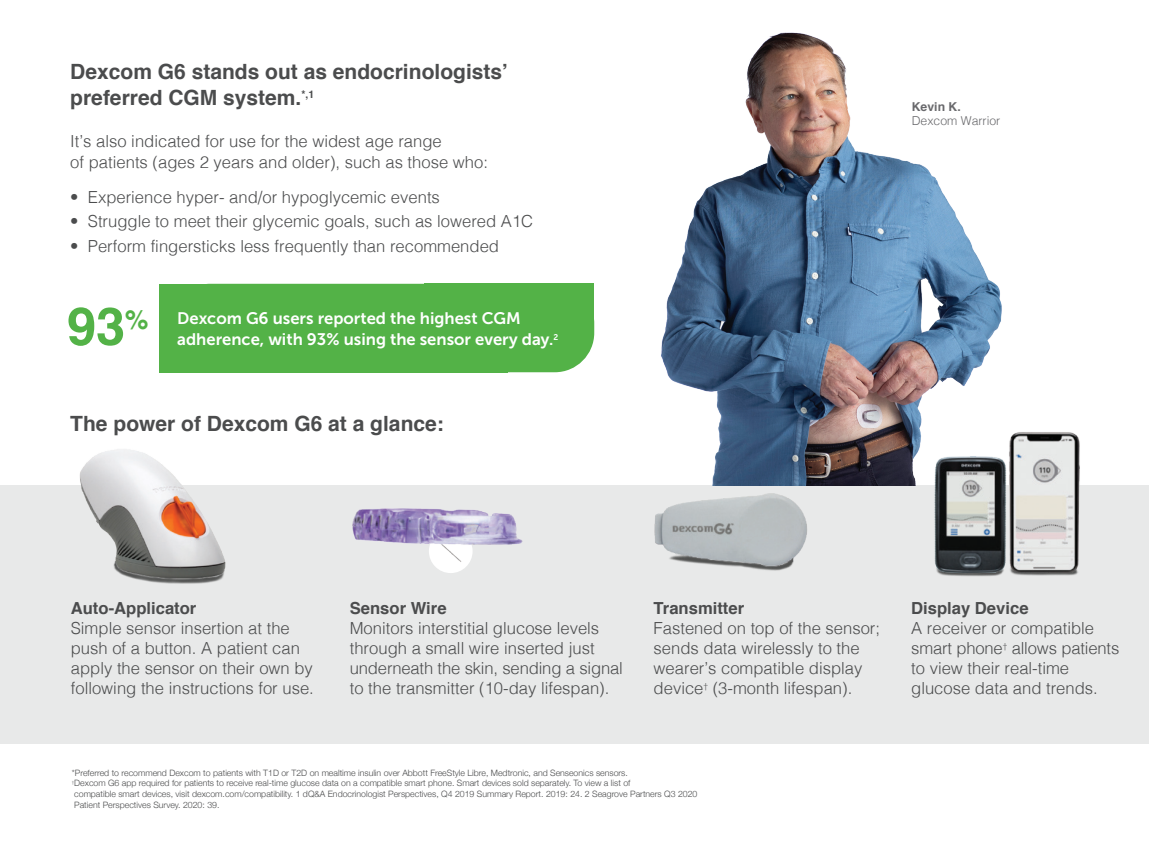
<style>
.page{position:relative;width:1149px;height:861px;background:#fff}
.page>*{position:absolute;margin:0;border:0;box-sizing:border-box;transform-origin:0 0}
.t1{font:700 52.32px "Helvetica";color:#53b247}
.t2{font:700 21px/25.2px "Helvetica";color:#4b4c4d}
.t3{font:300 16.62px/19.9px "Helvetica";color:#4b4c4d}
.t4{font:16.62px/21px "Museo Sans 700";color:#fff}
.t5{font:300 12.25px "Helvetica";color:#69696c}
.t6{font:700 12.25px "Helvetica";color:#69696c}
.t7{font:300 8.75px/10.5px "Helvetica Neue";color:#4b4c4d}
.s1{font-weight:700}
</style>
<div class="page">
<div style="left:0;top:485px;width:1149px;height:258px;background:#e8e9e9"></div>
<img style="left:661px;top:32px;width:341px;height:453px">
<img style="left:79px;top:449px;width:147px;height:135px">
<img style="left:654px;top:493px;width:153px;height:78px">
<img style="left:919px;top:414px;width:161px;height:163px">
<img style="left:352px;top:508px;width:171px;height:65px">
<div style="left:171px;top:284px;width:423px;height:88px;background:#53b247;border-radius:39px"></div>
<div style="left:159px;top:284px;width:348px;height:88px;background:#53b247"></div>
<div style="left:424px;top:284px;width:170px;height:50px;background:#53b247"></div>
<p class="t2" style="left:70px;top:60px;width:439px">Dexcom G6 stands out as endocrinologists’ preferred CGM system.<sup>*,1</sup></p>
<p class="t3" style="left:70px;top:129px;width:419px;line-height:21px">It’s also indicated for use for the widest age range<br>of patients (ages 2 years and older), such as those who:</p>
<p class="t3" style="left:70px;top:185px;width:371px">• Experience hyper- and/or hypoglycemic events</p>
<p class="t3" style="left:70px;top:210px;width:464px">• Struggle to meet their glycemic goals, such as lowered A1C</p>
<p class="t3" style="left:70px;top:234px;width:430px">• Perform fingersticks less frequently than recommended</p>
<p class="t1" style="left:67px;top:284px;width:83px">93<sup>%</sup></p>
<p class="t4" style="left:177px;top:307px;width:383px">Dexcom G6 users reported the highest CGM adherence, with 93% using the sensor every day.<sup>2</sup></p>
<p class="t2" style="left:70px;top:411px;width:375px">The power of Dexcom G6 at a glance:</p>
<p class="t6" style="left:912px;top:96px;width:51px">Kevin K.</p>
<p class="t5" style="left:912px;top:111px;width:90px">Dexcom Warrior</p>
<p class="t3" style="left:71px;top:596px;width:245px"><span class="s1">Auto-Applicator<br></span>Simple sensor insertion at the push of a button. A patient can apply the sensor on their own by following the instructions for use.</p>
<p class="t3" style="left:350px;top:596px;width:275px"><span class="s1">Sensor Wire<br></span>Monitors interstitial glucose levels through a small wire inserted just underneath the skin, sending a signal to the transmitter (10-day lifespan).</p>
<p class="t3" style="left:653px;top:596px;width:228px"><span class="s1">Transmitter<br></span>Fastened on top of the sensor; sends data wirelessly to the wearer’s compatible display device<sup>†</sup> (3-month lifespan).</p>
<p class="t3" style="left:911px;top:596px;width:210px"><span class="s1">Display Device<br></span>A receiver or compatible smart phone<sup>†</sup> allows patients to view their real-time glucose data and trends.</p>
<p class="t7" style="left:72px;top:766px;width:557px">*Preferred to recommend Dexcom to patients with T1D or T2D on mealtime insulin over Abbott FreeStyle Libre, Medtronic, and Senseonics sensors.</p>
<p class="t7" style="left:72px;top:777px;width:627px"><sup>†</sup>Dexcom G6 app required for patients to receive real-time glucose data on a compatible smart phone. Smart devices sold separately. To view a list of<br>compatible smart devices, visit dexcom.com/compatibility. 1 dQ&amp;A Endocrinologist Perspectives, Q4 2019 Summary Report. 2019: 24. 2 Seagrove Partners Q3 2020<br>Patient Perspectives Survey. 2020: 39.</p>
</div>
